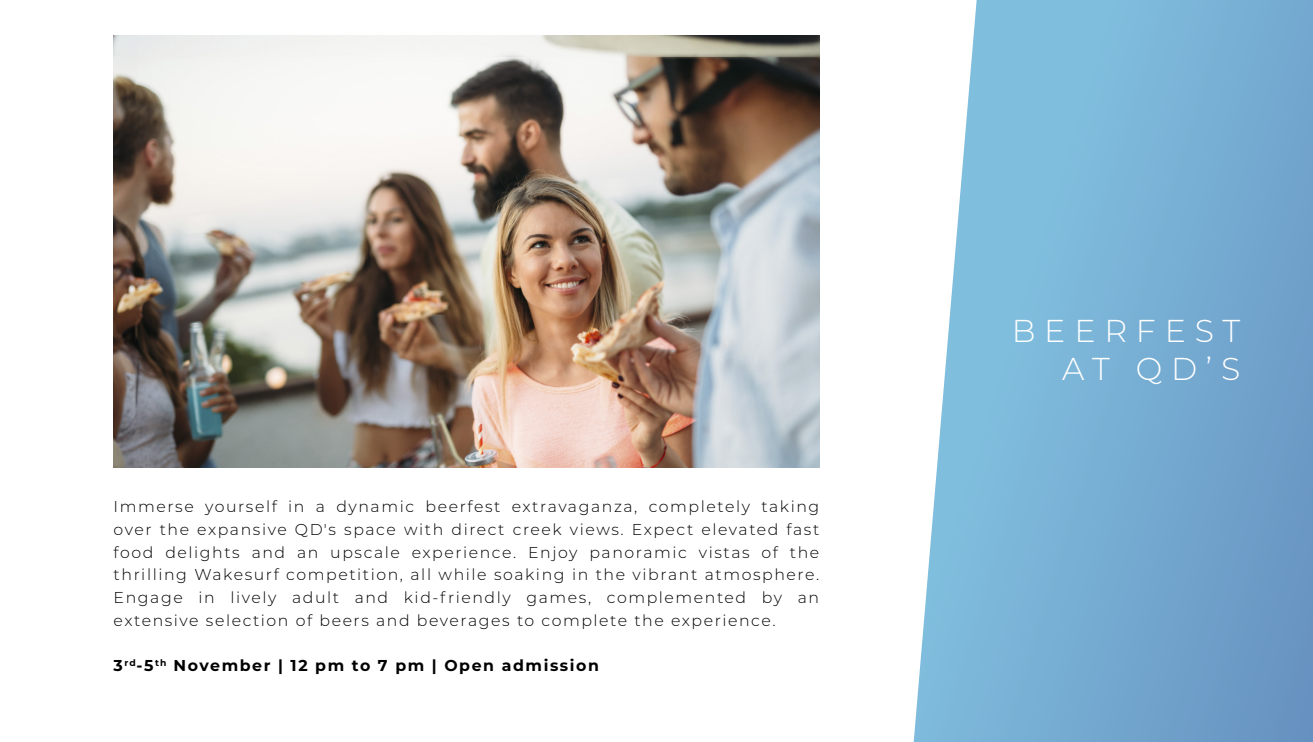
<style>
.page{position:relative;width:1313px;height:742px;background:#fff}
.page>*{position:absolute;margin:0;border:0;box-sizing:border-box;transform-origin:0 0}
.t1{font:300 31.68px/38px "Montserrat";letter-spacing:.28em;color:#fff;text-align:right}
.t2{font:300 15.75px/22.8px "Montserrat";letter-spacing:.1em;color:#000;text-align:justify}
.t3{font:700 15.75px "Montserrat";letter-spacing:.1em;color:#000}
</style>
<div class="page">
<svg style="left:913px;top:0;width:399px;height:742px;background:#82b5d7"></svg>
<img style="left:114px;top:35px;width:705px;height:433px">
<p class="t2" style="left:114px;top:494px;width:707px">Immerse yourself in a dynamic beerfest extravaganza, completely taking over the expansive QD's space with direct creek views. Expect elevated fast food delights and an upscale experience. Enjoy panoramic vistas of the thrilling Wakesurf competition, all while soaking in the vibrant atmosphere.<br>Engage in lively adult and kid-friendly games, complemented by an extensive selection of beers and beverages to complete the experience.</p>
<p class="t3" style="left:114px;top:654px;width:487px">3<sup>rd</sup>-5<sup>th</sup> November | 12 pm to 7 pm | Open admission</p>
<h1 class="t1" style="left:1011px;top:311px;width:230px">BEERFEST<br>AT QD’S</h1>
</div>
